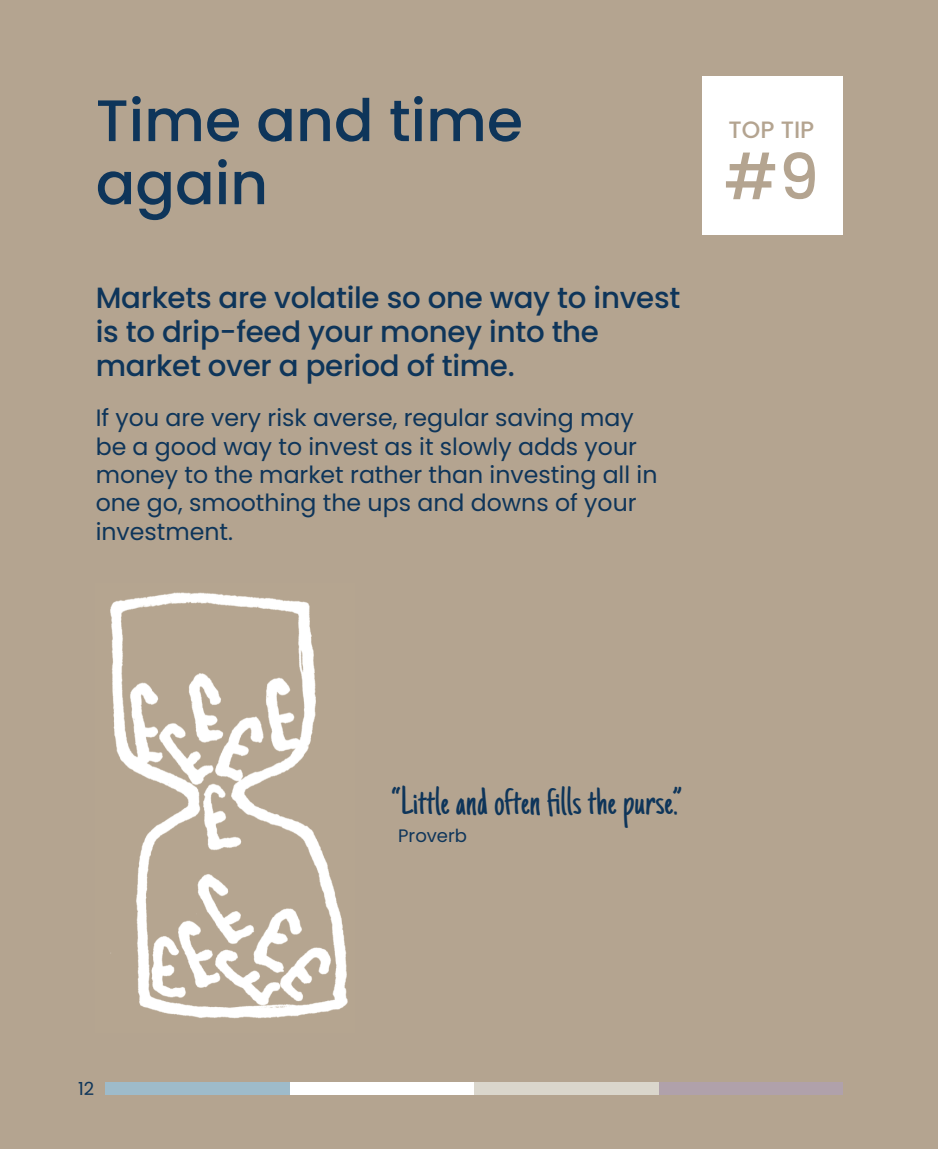
<style>
.page{position:relative;width:938px;height:1149px;background:#fff}
.page>*{position:absolute;margin:0;border:0;box-sizing:border-box;transform-origin:0 0}
.t1{font:500 63px "Poppins";color:#b4a490}
.t2{font:500 58.5px/63px "Poppins";color:#0e355a}
.t3{font:40.5px "Just Another Hand";letter-spacing:.01em;color:#0e355a}
.t4{font:500 29.25px/33.8px "Poppins";letter-spacing:-.01em;color:#0e355a}
.t5{font:23.62px/28.3px "Poppins";color:#0e355a}
.t6{font:500 23.62px "Poppins";color:#b4a490}
.t7{font:18px "Poppins";color:#0e355a}
</style>
<div class="page">
<div style="left:0;top:0;width:938px;height:1148px;background:#b4a490"></div>
<div style="left:701px;top:77px;width:141px;height:158px;background:#fff"></div>
<img style="left:110px;top:592px;width:238px;height:427px">
<div style="left:658px;top:1082px;width:184px;height:12px;background:#b0a1ab"></div>
<div style="left:474px;top:1082px;width:184px;height:12px;background:#dad6cc"></div>
<div style="left:290px;top:1082px;width:184px;height:12px;background:#fff"></div>
<div style="left:105px;top:1082px;width:185px;height:12px;background:#9ebbca"></div>
<h2 class="t2" style="left:96px;top:89px;width:429px">Time and time again</h2>
<p class="t4" style="left:96px;top:281px;width:586px">Markets are volatile so one way to invest is to drip-feed your money into the market over a period of time.</p>
<p class="t5" style="left:96px;top:404px;width:563px">If you are very risk averse, regular saving may be a good way to invest as it slowly adds your money to the market rather than investing all in one go, smoothing the ups and downs of your investment.</p>
<p class="t6" style="left:728px;top:116px;width:87px">TOP TIP</p>
<h1 class="t1" style="left:724px;top:140px;width:96px">#9</h1>
<p class="t7" style="left:78px;top:1077px;width:18px">12</p>
<h3 class="t3" style="left:392px;top:777px;width:290px">“Little and often fills the purse.”</h3>
<p class="t7" style="left:398px;top:825px;width:70px">Proverb</p>
</div>
